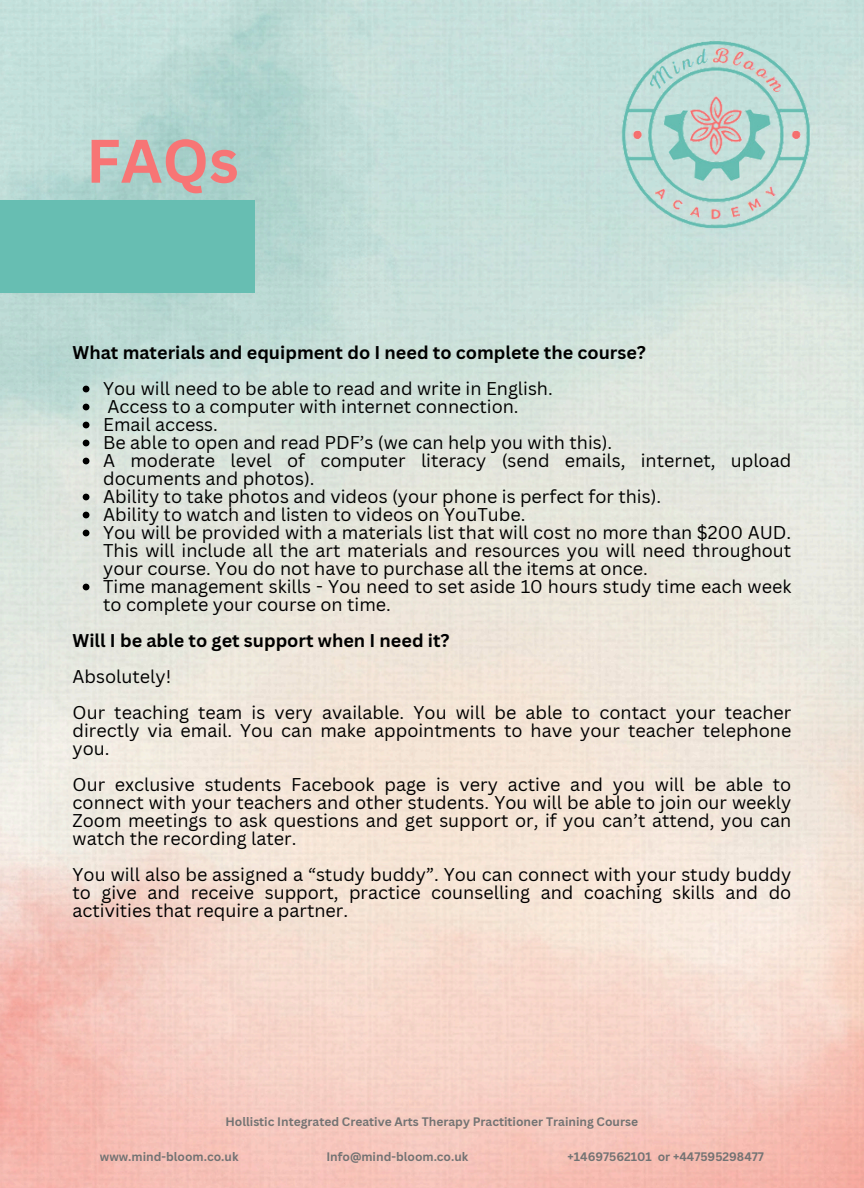
<style>
.page{position:relative;width:864px;height:1188px;background:#fff}
.page>*{position:absolute;margin:0;border:0;box-sizing:border-box;transform-origin:0 0}
.t1{font:700 60px "Canva Sans";color:#f77575}
.t2{font:18px/18px "Canva Sans";color:#000;text-align:justify}
.t3{font:700 18px "Canva Sans";color:#000}
.t4{font:700 12px "Canva Sans";color:#737373}
</style>
<div class="page">
<img style="left:0;top:0;width:864px;height:1188px">
<img style="left:612px;top:34px;width:205px;height:202px">
<div style="left:0;top:200px;width:254px;height:93px;background:#67beb2"></div>
<svg style="left:83px;top:386px;width:6px;height:6px"></svg>
<svg style="left:83px;top:404px;width:6px;height:6px"></svg>
<svg style="left:83px;top:422px;width:6px;height:6px"></svg>
<svg style="left:83px;top:440px;width:6px;height:6px"></svg>
<svg style="left:83px;top:458px;width:6px;height:6px"></svg>
<svg style="left:83px;top:494px;width:6px;height:6px"></svg>
<svg style="left:83px;top:512px;width:6px;height:6px"></svg>
<svg style="left:83px;top:530px;width:6px;height:6px"></svg>
<svg style="left:83px;top:584px;width:6px;height:6px"></svg>
<p class="t1" style="left:86px;top:119px;width:154px">FAQs</p>
<h1 class="t3" style="left:73px;top:339px;width:575px">What materials and equipment do I need to complete the course?</h1>
<h2 class="t2" style="left:103px;top:379px;width:451px">You will need to be able to read and write in English.</h2>
<p class="t2" style="left:108px;top:397px;width:413px">Access to a computer with internet connection.</p>
<p class="t2" style="left:103px;top:415px;width:116px">Email access.</p>
<p class="t2" style="left:103px;top:433px;width:511px">Be able to open and read PDF’s (we can help you with this).</p>
<p class="t2" style="left:103px;top:451px;width:690px">A moderate level of computer literacy (send emails, internet, upload documents and photos).</p>
<p class="t2" style="left:103px;top:487px;width:560px">Ability to take photos and videos (your phone is perfect for this).</p>
<p class="t2" style="left:103px;top:505px;width:424px">Ability to watch and listen to videos on YouTube.</p>
<p class="t2" style="left:103px;top:523px;width:690px">You will be provided with a materials list that will cost no more than $200 AUD.<br>This will include all the art materials and resources you will need throughout your course. You do not have to purchase all the items at once.</p>
<p class="t2" style="left:103px;top:577px;width:690px">Time management skills - You need to set aside 10 hours study time each week to complete your course on time.</p>
<p class="t3" style="left:73px;top:627px;width:379px">Will I be able to get support when I need it?</p>
<h2 class="t2" style="left:73px;top:667px;width:100px">Absolutely!</h2>
<h3 class="t2" style="left:73px;top:703px;width:720px">Our teaching team is very available. You will be able to contact your teacher directly via email. You can make appointments to have your teacher telephone you.</h3>
<h3 class="t2" style="left:73px;top:775px;width:720px">Our exclusive students Facebook page is very active and you will be able to connect with your teachers and other students. You will be able to join our weekly Zoom meetings to ask questions and get support or, if you can’t attend, you can watch the recording later.</h3>
<h3 class="t2" style="left:73px;top:865px;width:720px">You will also be assigned a “study buddy”. You can connect with your study buddy to give and receive support, practice counselling and coaching skills and do activities that require a partner.</h3>
<h3 class="t4" style="left:225px;top:1113px;width:414px">Hollistic Integrated Creative Arts Therapy Practitioner Training Course</h3>
<p class="t4" style="left:100px;top:1148px;width:140px">www.mind-bloom.co.uk</p>
<p class="t4" style="left:326px;top:1148px;width:144px">Info@mind-bloom.co.uk</p>
<p class="t4" style="left:568px;top:1148px;width:198px">+14697562101 or +447595298477</p>
</div>
